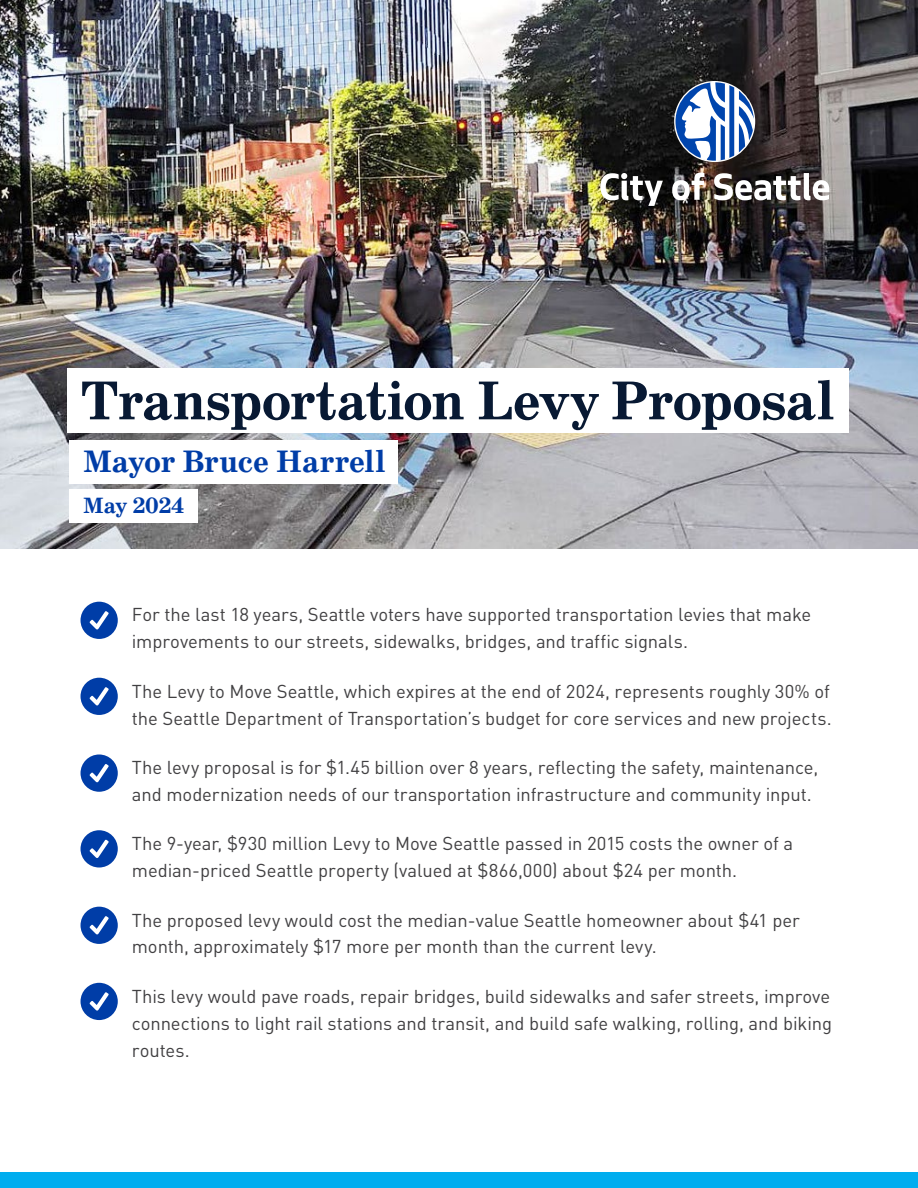
<style>
.page{position:relative;width:918px;height:1188px;background:#fff}
.page>*{position:absolute;margin:0;border:0;box-sizing:border-box;transform-origin:0 0}
.NNI_H1_Highlight{font:700 55.5px "School";letter-spacing:-.02em;color:#081933}
.NNI_H3{font:700 31.5px "School";letter-spacing:-.005em;color:#003da7}
.NNI_H3-2{font:700 22.5px "School";letter-spacing:-.005em;color:#003da7}
.Paragraph_Style_27{font:18.45px/26.8px "DIN Pro";letter-spacing:-.005em;color:#414042}
</style>
<div class="page">
<img style="left:0;top:0;width:918px;height:549px">
<div style="left:68px;top:369px;width:781px;height:64px;background:#fff"></div>
<svg style="left:714px;top:173px;width:115px;height:27px"></svg>
<svg style="left:672px;top:172px;width:32px;height:28px"></svg>
<svg style="left:600px;top:173px;width:63px;height:33px"></svg>
<svg style="left:674px;top:81px;width:81px;height:81px"></svg>
<div style="left:0;top:1173px;width:918px;height:15px;background:#00adef"></div>
<div style="left:81px;top:602px;width:37px;height:37px;background:#003da7;border-radius:50%"></div>
<svg style="left:90px;top:611px;width:19px;height:19px"></svg>
<div style="left:81px;top:678px;width:37px;height:37px;background:#003da7;border-radius:50%"></div>
<svg style="left:90px;top:687px;width:19px;height:19px"></svg>
<div style="left:81px;top:755px;width:37px;height:37px;background:#003da7;border-radius:50%"></div>
<svg style="left:90px;top:764px;width:19px;height:18px"></svg>
<div style="left:81px;top:830px;width:37px;height:38px;background:#003da7;border-radius:50%"></div>
<svg style="left:90px;top:840px;width:19px;height:18px"></svg>
<div style="left:81px;top:907px;width:37px;height:37px;background:#003da7;border-radius:50%"></div>
<svg style="left:90px;top:916px;width:19px;height:19px"></svg>
<div style="left:81px;top:983px;width:37px;height:37px;background:#003da7;border-radius:50%"></div>
<svg style="left:90px;top:992px;width:19px;height:19px"></svg>
<div style="left:69px;top:440px;width:329px;height:43px;background:#fff"></div>
<div style="left:69px;top:489px;width:129px;height:34px;background:#fff"></div>
<p class="NNI_H1_Highlight" style="left:81px;top:367px;width:756px">Transportation Levy Proposal</p>
<h3 class="NNI_H3" style="left:83px;top:442px;width:304px">Mayor Bruce Harrell</h3>
<h3 class="NNI_H3-2" style="left:83px;top:492px;width:103px">May 2024</h3>
<p class="Paragraph_Style_27" style="left:132px;top:600px;width:681px">For the last 18 years, Seattle voters have supported transportation levies that make improvements to our streets, sidewalks, bridges, and traffic signals.</p>
<p class="Paragraph_Style_27" style="left:132px;top:676px;width:701px">The Levy to Move Seattle, which expires at the end of 2024, represents roughly 30% of the Seattle Department of Transportation’s budget for core services and new projects.</p>
<p class="Paragraph_Style_27" style="left:132px;top:752px;width:688px">The levy proposal is for $1.45 billion over 8 years, reflecting the safety, maintenance, and modernization needs of our transportation infrastructure and community input.</p>
<p class="Paragraph_Style_27" style="left:132px;top:828px;width:663px">The 9-year, $930 million Levy to Move Seattle passed in 2015 costs the owner of a median-priced Seattle property (valued at $866,000) about $24 per month.</p>
<p class="Paragraph_Style_27" style="left:132px;top:905px;width:669px">The proposed levy would cost the median-value Seattle homeowner about $41 per month, approximately $17 more per month than the current levy.</p>
<p class="Paragraph_Style_27" style="left:132px;top:981px;width:702px;text-align:justify">This levy would pave roads, repair bridges, build sidewalks and safer streets, improve connections to light rail stations and transit, and build safe walking, rolling, and biking routes.</p>
</div>
